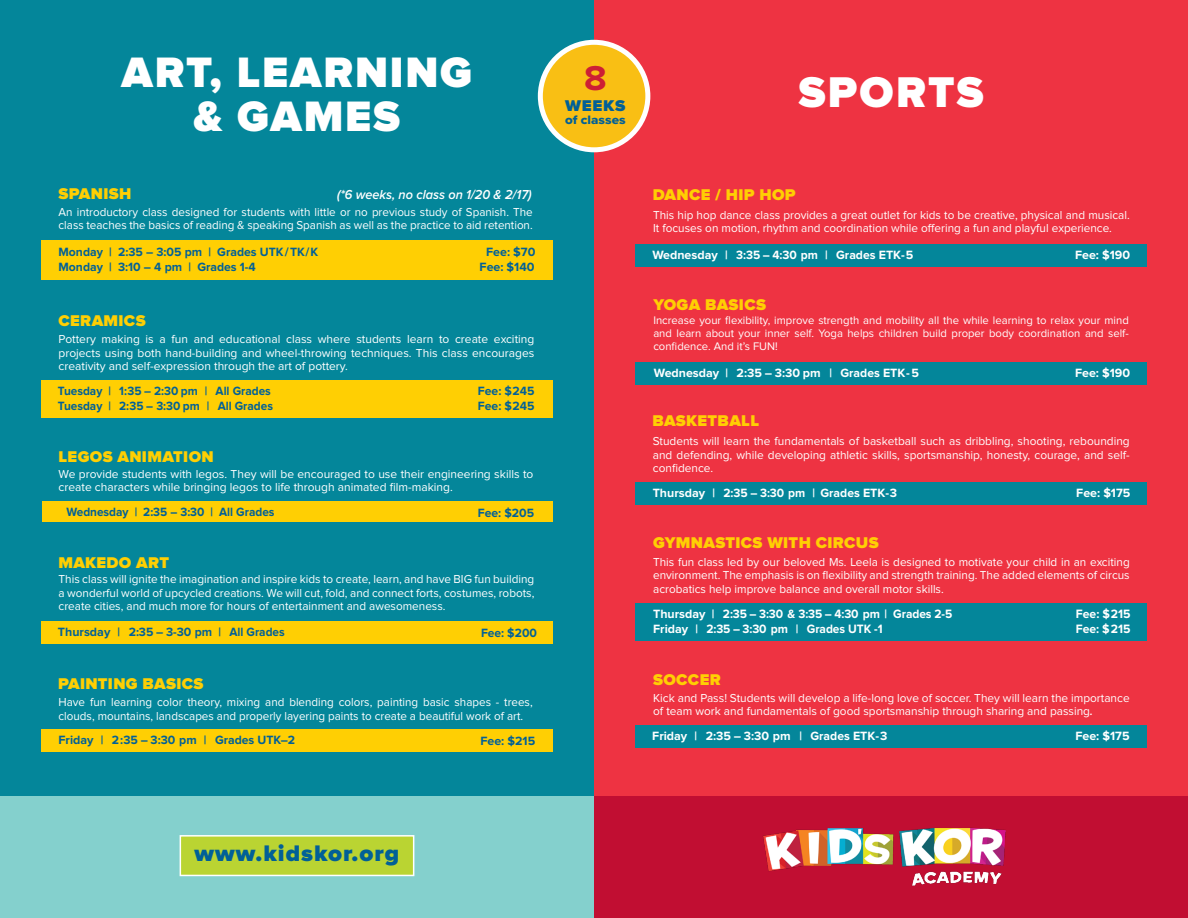
<style>
.page{position:relative;width:1188px;height:918px;background:#fff}
.page>*{position:absolute;margin:0;border:0;box-sizing:border-box;transform-origin:0 0}
.t1{font:900 44.55px "Proxima Nova";letter-spacing:.05em;color:#fff}
.t2{font:900 44.1px/44.2px "Proxima Nova";letter-spacing:.04em;color:#fff;text-align:center}
.t3{font:700 35.7px "Proxima Nova";color:#cd1f35;scale:1.04 1}
.t4{font:900 23.4px "Proxima Nova";letter-spacing:.04em;color:#016097;scale:1.04 1}
.t5{font:900 16.2px "Proxima Nova";letter-spacing:.02em;color:#ffcf03}
.t6{font:900 16.2px "Proxima Nova";letter-spacing:.04em;color:#016097;scale:1.04 1}
.t7{font:italic 600 13.5px "Proxima Nova";color:#fff;scale:.94 1}
.t8{font:12.75px "Proxima Nova Extrabld";color:#016097;scale:1.06 1}
.t9{font:700 12.6px "Proxima Nova";letter-spacing:-.005em;color:#fff;scale:.95 1}
.t10{font:700 12.6px "Proxima Nova";letter-spacing:-.005em;color:#fff}
.t11{font:700 12.45px "Proxima Nova";color:#016097}
.t12{font:700 12.45px "Proxima Nova";color:#fff}
.t13{font:700 12.45px "Proxima Nova";color:#016097;scale:.95 1}
.t14{font:12px/13.5px "Proxima Nova";color:#fff}
.t15{font:11.4px/12.8px "Proxima Nova";color:#fff;text-align:justify}
.s1{font-size:12.45px}
.s2{font-weight:600;font-style:italic;font-size:11.85px}
</style>
<div class="page">
<div style="left:594px;top:0;width:594px;height:914px;background:#ee3342"></div>
<div style="left:0;top:0;width:594px;height:918px;background:#04869a"></div>
<div style="left:0;top:796px;width:594px;height:122px;background:#84d0cd"></div>
<div style="left:594px;top:796px;width:594px;height:122px;background:#c10e32"></div>
<div style="left:540px;top:42px;width:108px;height:108px;background:#f9bf14;border-radius:50%"></div>
<div style="left:538px;top:40px;width:112px;height:112px;border:5px solid #fff;border-radius:50%"></div>
<img style="left:763px;top:827px;width:243px;height:59px">
<div style="left:635px;top:482px;width:512px;height:23px;background:#04869a"></div>
<div style="left:636px;top:244px;width:511px;height:23px;background:#04869a"></div>
<div style="left:635px;top:726px;width:512px;height:22px;background:#04869a"></div>
<div style="left:635px;top:603px;width:512px;height:37px;background:#04869a"></div>
<div style="left:41px;top:730px;width:512px;height:22px;background:#ffcf03"></div>
<div style="left:41px;top:621px;width:512px;height:22px;background:#ffcf03"></div>
<div style="left:180px;top:835px;width:234px;height:41px;background:#bad432;border:2px solid #fff"></div>
<div style="left:41px;top:380px;width:512px;height:37px;background:#ffcf03"></div>
<div style="left:42px;top:501px;width:511px;height:21px;background:#ffcf03"></div>
<div style="left:635px;top:362px;width:512px;height:22px;background:#04869a"></div>
<div style="left:41px;top:241px;width:512px;height:39px;background:#ffcf03"></div>
<p class="t2" style="left:122px;top:52px;width:352px">ART, LEARNING &amp; GAMES</p>
<p class="t5" style="left:59px;top:186px;width:74px">SPANISH</p>
<p class="t7" style="left:337px;top:188px;width:209px">(*6 weeks, no class on 1/20 &amp; 2/17)</p>
<p class="t14" style="left:59px;top:206px;width:476px">An introductory class designed for students with little or no previous study of Spanish. The class teaches the basics of reading &amp; speaking Spanish as well as the practice to aid retention.</p>
<p class="t11" style="left:59px;top:246px;width:261px">Monday | 2:35 – 3:05 pm | Grades UTK/TK/K</p>
<p class="t11" style="left:486px;top:246px;width:51px">Fee: $70</p>
<p class="t11" style="left:59px;top:261px;width:199px">Monday | 3:10 – 4 pm | Grades 1-4</p>
<p class="t11" style="left:480px;top:261px;width:56px">Fee: $140</p>
<p class="t5" style="left:59px;top:313px;width:89px">CERAMICS</p>
<p class="t14" style="left:59px;top:333px;width:477px;text-align:justify">Pottery making is a fun and educational class where students learn to create exciting projects using both hand-building and wheel-throwing techniques. This class encourages creativity and self-expression through the art of pottery.</p>
<p class="t13" style="left:58px;top:385px;width:226px">Tuesday | 1:35 – 2:30 pm | All Grades</p>
<p class="t11" style="left:478px;top:385px;width:58px">Fee: $245</p>
<p class="t13" style="left:58px;top:400px;width:228px">Tuesday | 2:35 – 3:30 pm | All Grades</p>
<p class="t11" style="left:478px;top:400px;width:58px">Fee: $245</p>
<p class="t5" style="left:59px;top:449px;width:157px">LEGOS ANIMATION</p>
<p class="t14" style="left:59px;top:467px;width:476px">We provide students with legos. They will be encouraged to use their engineering skills to create characters while bringing legos to life through animated film-making.</p>
<p class="t13" style="left:66px;top:506px;width:221px">Wednesday | 2:35 – 3:30 | All Grades</p>
<p class="t11" style="left:478px;top:507px;width:58px">Fee: $205</p>
<p class="t5" style="left:58px;top:555px;width:112px">MAKEDO ART</p>
<p class="t14" style="left:59px;top:573px;width:477px;text-align:justify">This class will ignite the imagination and inspire kids to create, learn, and have BIG fun building a wonderful world of upcycled creations. We will cut, fold, and connect forts, costumes, robots, create cities, and much more for hours of entertainment and awesomeness.</p>
<p class="t11" style="left:58px;top:626px;width:228px">Thursday | 2:35 – 3-30 pm | All Grades</p>
<p class="t11" style="left:481px;top:627px;width:58px">Fee: $200</p>
<p class="t5" style="left:58px;top:676px;width:147px">PAINTING BASICS</p>
<p class="t14" style="left:59px;top:696px;width:476px">Have fun learning color theory, mixing and blending colors, painting basic shapes - trees, clouds, mountains, landscapes and properly layering paints to create a beautiful work of art.</p>
<p class="t11" style="left:59px;top:735px;width:238px">Friday | 2:35 – 3:30 pm | Grades UTK–2</p>
<p class="t11" style="left:480px;top:735px;width:56px">Fee: $215</p>
<p class="t3" style="left:584px;top:62px;width:23px">8</p>
<p class="t6" style="left:565px;top:98px;width:60px">WEEKS</p>
<p class="t8" style="left:565px;top:110px;width:59px">of classes</p>
<p class="t1" style="left:798px;top:72px;width:187px">SPORTS</p>
<p class="t5" style="left:653px;top:187px;width:145px">DANCE / HIP HOP</p>
<p class="t14" style="left:653px;top:208px;width:478px">This hip hop dance class provides a great outlet for kids to be creative, physical and musical.<br>It focuses on motion, rhythm and coordination while offering a fun and playful experience.</p>
<p class="t12" style="left:652px;top:249px;width:262px">Wednesday | 3:35 – 4:30 pm | Grades ETK-5</p>
<p class="t12" style="left:1075px;top:249px;width:57px">Fee: $190</p>
<p class="t5" style="left:653px;top:297px;width:114px">YOGA BASICS</p>
<p class="t15" style="left:653px;top:315px;width:477px">Increase your flexibility, improve strength and mobility all the while learning to relax your mind and learn about your inner self. Yoga helps children build proper body coordination and self&shy;confidence. And it’s FUN!</p>
<p class="t12" style="left:654px;top:367px;width:267px">Wednesday | 2:35 – 3:30 pm | Grades ETK-5</p>
<p class="t12" style="left:1075px;top:367px;width:57px">Fee: $190</p>
<p class="t5" style="left:652px;top:414px;width:108px">BASKETBALL</p>
<p class="t14" style="left:653px;top:435px;width:478px;text-align:justify">Students will learn the fundamentals of basketball such as dribbling, shooting, rebounding and defending, while developing athletic skills, sportsmanship, honesty, courage, and self&shy;confidence.</p>
<p class="t12" style="left:653px;top:488px;width:246px">Thursday | 2:35 – 3:30 pm | Grades ETK-3</p>
<p class="t12" style="left:1076px;top:488px;width:56px">Fee: $175</p>
<p class="t5" style="left:653px;top:535px;width:227px">GYMNASTICS WITH CIRCUS</p>
<p class="t14" style="left:653px;top:556px;width:478px;text-align:justify">This fun class led by our beloved Ms. Leela is designed to motivate your child in an exciting environment. The emphasis is on flexibility and strength training. The added elements of circus acrobatics help improve balance and overall motor skills.</p>
<p class="t9" style="left:653px;top:609px;width:317px"><span class="s1">Thursday |</span> 2:35 – 3:30 <span class="s1">&amp;</span> 3:35 – 4:30 pm <span class="s1">|</span> Grades 2-5</p>
<p class="t10" style="left:1076px;top:609px;width:56px">Fee: $215</p>
<p class="t9" style="left:653px;top:623px;width:243px"><span class="s1">Friday |</span> 2:35 – 3:30 pm <span class="s1">|</span> Grades UTK -1</p>
<p class="t10" style="left:1076px;top:623px;width:56px">Fee: $215</p>
<p class="t5" style="left:653px;top:673px;width:69px">SOCCER</p>
<p class="t14" style="left:653px;top:691px;width:478px">Kick and Pass! Students will develop a life-long love of soccer. They will learn the importance of team work and fundamentals of good sportsmanship through sharing and passing<span class="s2">.</span></p>
<p class="t12" style="left:652px;top:730px;width:237px">Friday | 2:35 – 3:30 pm | Grades ETK-3</p>
<p class="t12" style="left:1075px;top:730px;width:56px">Fee: $175</p>
<p class="t4" style="left:195px;top:843px;width:198px">www.kidskor.org</p>
</div>
